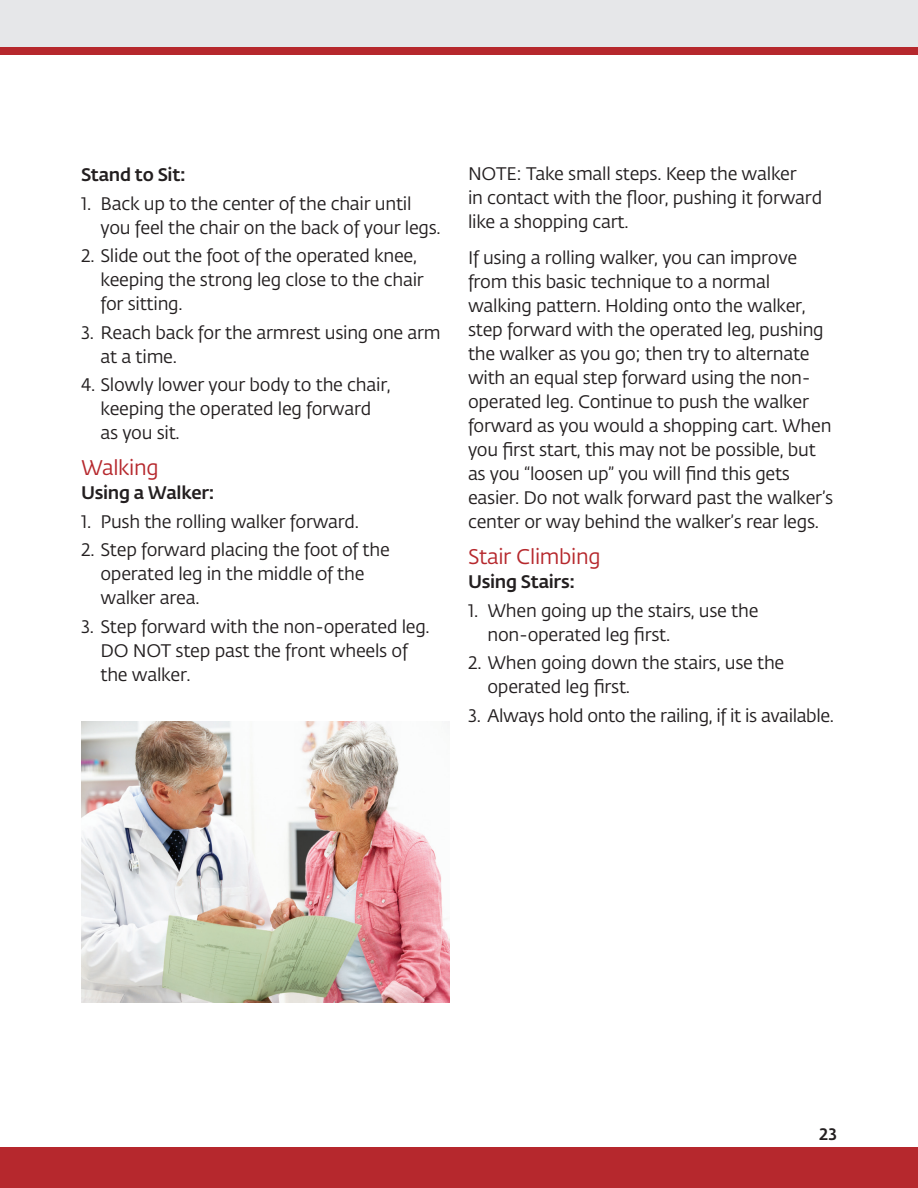
<style>
.page{position:relative;width:918px;height:1188px;background:#fff}
.page>*{position:absolute;margin:0;border:0;box-sizing:border-box;transform-origin:0 0}
.t1{font:21px "Fedra Sans Pro";letter-spacing:-.015em;color:#b6282d}
.t2{font:18px/24px "Fedra Sans Pro";letter-spacing:-.015em;color:#231f20}
.t3{font:500 18px "Fedra Sans Pro";letter-spacing:-.015em;color:#231f20}
.t4{font:500 16.5px "Fedra Sans Pro";color:#231f20}
</style>
<div class="page">
<div style="left:0;top:1148px;width:918px;height:40px;background:#b6282d"></div>
<div style="left:0;top:0;width:918px;height:54px;background:#e6e7e9"></div>
<div style="left:0;top:47px;width:918px;height:7px;background:#b6282d"></div>
<img style="left:81px;top:721px;width:369px;height:281px">
<p class="t3" style="left:81px;top:161px;width:106px">Stand to Sit:</p>
<p class="t2" style="left:100px;top:191px;width:342px;text-indent:-19px">1. Back up to the center of the chair until you feel the chair on the back of your legs.</p>
<p class="t2" style="left:100px;top:243px;width:325px;text-indent:-19px">2. Slide out the foot of the operated knee, keeping the strong leg close to the chair for sitting.</p>
<p class="t2" style="left:100px;top:320px;width:342px;text-indent:-19px">3. Reach back for the armrest using one arm at a time.</p>
<p class="t2" style="left:100px;top:372px;width:292px;text-indent:-19px">4. Slowly lower your body to the chair, keeping the operated leg forward as you sit.</p>
<p class="t1" style="left:81px;top:453px;width:79px">Walking</p>
<p class="t3" style="left:81px;top:479px;width:135px">Using a Walker:</p>
<p class="t2" style="left:81px;top:509px;width:279px">1. Push the rolling walker forward.</p>
<p class="t2" style="left:100px;top:537px;width:291px;text-indent:-19px">2. Step forward placing the foot of the operated leg in the middle of the walker area.</p>
<p class="t2" style="left:100px;top:614px;width:331px;text-indent:-19px">3. Step forward with the non-operated leg.<br>DO NOT step past the front wheels of the walker.</p>
<p class="t2" style="left:468px;top:161px;width:356px">NOTE: Take small steps. Keep the walker<br>in contact with the floor, pushing it forward like a shopping cart.</p>
<p class="t2" style="left:468px;top:245px;width:367px">If using a rolling walker, you can improve from this basic technique to a normal walking pattern. Holding onto the walker, step forward with the operated leg, pushing the walker as you go; then try to alternate with an equal step forward using the non&shy;operated leg. Continue to push the walker forward as you would a shopping cart. When you first start, this may not be possible, but as you “loosen up” you will find this gets easier. Do not walk forward past the walker’s center or way behind the walker’s rear legs.</p>
<p class="t1" style="left:468px;top:542px;width:134px">Stair Climbing</p>
<p class="t3" style="left:468px;top:568px;width:109px">Using Stairs:</p>
<p class="t2" style="left:487px;top:598px;width:273px;text-indent:-19px">1. When going up the stairs, use the non-operated leg first.</p>
<p class="t2" style="left:487px;top:650px;width:298px;text-indent:-19px">2. When going down the stairs, use the operated leg first.</p>
<p class="t2" style="left:468px;top:703px;width:367px">3. Always hold onto the railing, if it is available.</p>
<p class="t4" style="left:819px;top:1122px;width:19px">23</p>
</div>
